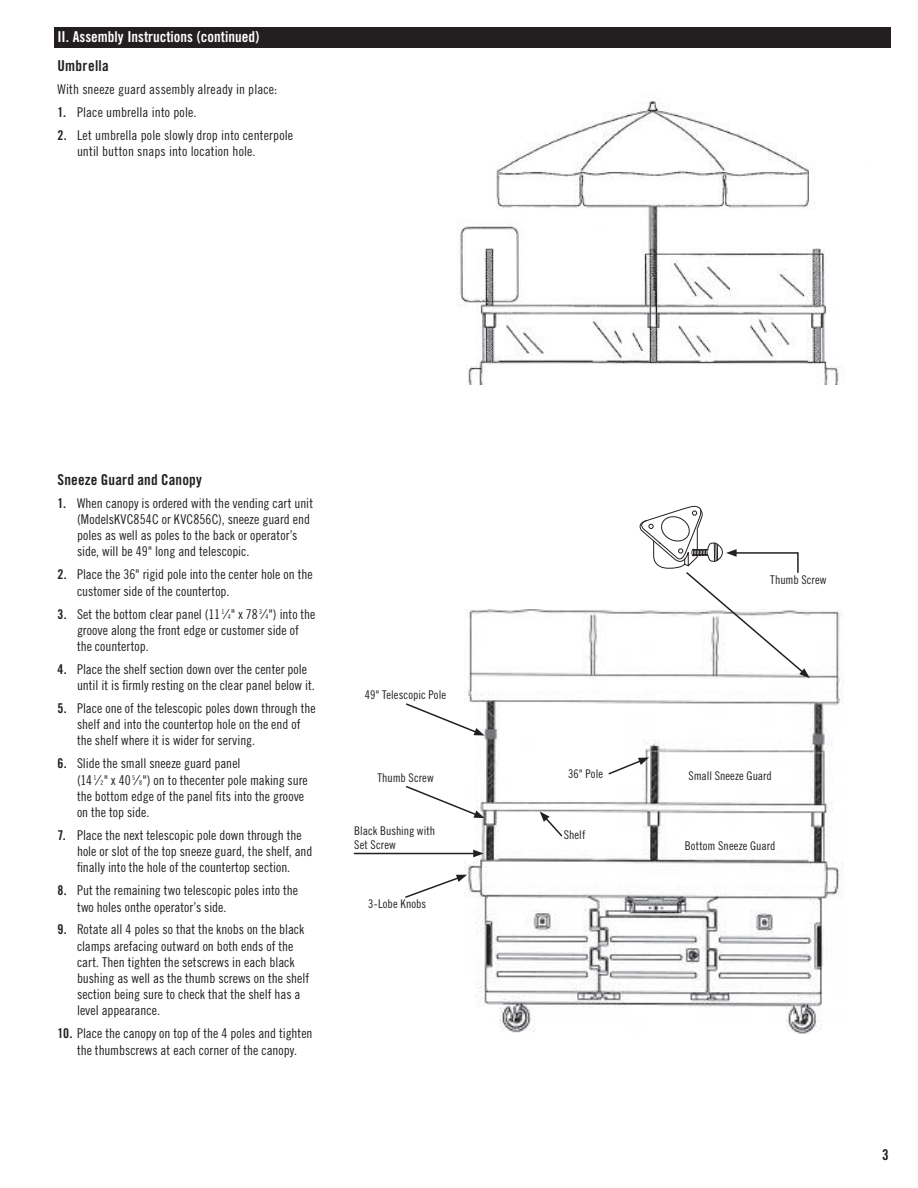
<style>
.page{position:relative;width:918px;height:1188px;background:#fff}
.page>*{position:absolute;margin:0;border:0;box-sizing:border-box;transform-origin:0 0}
.Reversed_line{font:15px "Trade Gothic LT Std Bd Cn 20";color:#fff}
.copy_no_indent{font:15px "Trade Gothic LT Std Bd Cn 20";letter-spacing:.015em;color:#231f20}
.copy_no_indent-2{font:13.5px/16.2px "Trade Gothic LT Std Cn 18";color:#231f20}
.t1{font:12px/14.4px "Trade Gothic LT Std Cn 18";letter-spacing:.005em;color:#231f20}
.s1{font-family:"Trade Gothic LT Std Bd Cn 20"}
.s2{font-size:6.75px}
</style>
<div class="page">
<div style="left:54px;top:27px;width:837px;height:20px;background:#231f20"></div>
<img style="left:457px;top:97px;width:383px;height:287px">
<img style="left:465px;top:609px;width:378px;height:425px">
<svg style="left:540px;top:811px;width:24px;height:27px"></svg>
<svg style="left:607px;top:757px;width:42px;height:19px"></svg>
<svg style="left:405px;top:875px;width:62px;height:24px"></svg>
<svg style="left:406px;top:785px;width:79px;height:33px"></svg>
<svg style="left:406px;top:702px;width:79px;height:34px"></svg>
<hr style="left:354px;top:853px;width:122px;height:1px;background:#231f20">
<svg style="left:473px;top:850px;width:11px;height:7px"></svg>
<svg style="left:639px;top:506px;width:171px;height:172px"></svg>
<p class="Reversed_line" style="left:58px;top:28px;width:203px">II. Assembly Instructions (continued)</p>
<p class="copy_no_indent" style="left:58px;top:57px;width:53px">Umbrella</p>
<p class="copy_no_indent-2" style="left:58px;top:81px;width:221px">With sneeze guard assembly already in place:</p>
<p class="copy_no_indent-2" style="left:58px;top:104px;width:141px"><span class="s1">1.</span> Place umbrella into pole.</p>
<p class="copy_no_indent-2" style="left:77px;top:127px;width:218px;text-indent:-20px"><span class="s1">2.</span> Let umbrella pole slowly drop into centerpole until button snaps into location hole.</p>
<p class="copy_no_indent" style="left:58px;top:470px;width:146px">Sneeze Guard and Canopy</p>
<p class="copy_no_indent-2" style="left:77px;top:495px;width:238px;text-indent:-20px"><span class="s1">1.</span> When canopy is ordered with the vending cart unit (ModelsKVC854C or KVC856C), sneeze guard end poles as well as poles to the back or operator’s side, will be 49" long and telescopic.</p>
<p class="copy_no_indent-2" style="left:77px;top:566px;width:237px;text-indent:-20px"><span class="s1">2.</span> Place the 36" rigid pole into the center hole on the customer side of the countertop.</p>
<p class="copy_no_indent-2" style="left:77px;top:606px;width:240px;text-indent:-20px"><span class="s1">3.</span> Set the bottom clear panel (11 <sup>1</sup>⁄<span class="s2">4</span>" x 78 <sup>3</sup>⁄<span class="s2">4</span>") into the groove along the front edge or customer side of the countertop.</p>
<p class="copy_no_indent-2" style="left:77px;top:661px;width:239px;text-indent:-20px"><span class="s1">4.</span> Place the shelf section down over the center pole until it is firmly resting on the clear panel below it.</p>
<p class="copy_no_indent-2" style="left:77px;top:700px;width:240px;text-indent:-20px"><span class="s1">5.</span> Place one of the telescopic poles down through the shelf and into the countertop hole on the end of the shelf where it is wider for serving.</p>
<p class="copy_no_indent-2" style="left:77px;top:755px;width:232px;text-indent:-20px"><span class="s1">6.</span> Slide the small sneeze guard panel<br>(14 <sup>1</sup>⁄ <span class="s2">2</span>" x 40 <sup>5</sup>⁄ <span class="s2">8</span>") on to thecenter pole making sure the bottom edge of the panel fits into the groove on the top side.</p>
<p class="copy_no_indent-2" style="left:77px;top:827px;width:237px;text-indent:-20px"><span class="s1">7.</span> Place the next telescopic pole down through the hole or slot of the top sneeze guard, the shelf, and finally into the hole of the countertop section.</p>
<p class="copy_no_indent-2" style="left:77px;top:882px;width:223px;text-indent:-20px"><span class="s1">8.</span> Put the remaining two telescopic poles into the two holes onthe operator’s side.</p>
<p class="copy_no_indent-2" style="left:77px;top:921px;width:234px;text-indent:-20px"><span class="s1">9.</span> Rotate all 4 poles so that the knobs on the black clamps arefacing outward on both ends of the cart. Then tighten the setscrews in each black bushing as well as the thumb screws on the shelf section being sure to check that the shelf has a level appearance.</p>
<p class="copy_no_indent-2" style="left:58px;top:1025px;width:257px;text-align:center"><span class="s1">10.</span> Place the canopy on top of the 4 poles and tighten the thumbscrews at each corner of the canopy.</p>
<p class="t1" style="left:365px;top:688px;width:83px">49" Telescopic Pole</p>
<p class="t1" style="left:770px;top:572px;width:58px">Thumb Screw</p>
<p class="t1" style="left:568px;top:766px;width:36px">36" Pole</p>
<p class="t1" style="left:377px;top:770px;width:58px">Thumb Screw</p>
<p class="t1" style="left:688px;top:769px;width:85px">Small Sneeze Guard</p>
<p class="t1" style="left:354px;top:823px;width:82px">Black Bushing with<br>Set Screw</p>
<p class="t1" style="left:368px;top:897px;width:59px">3-Lobe Knobs</p>
<p class="t1" style="left:564px;top:827px;width:23px">Shelf</p>
<p class="t1" style="left:685px;top:838px;width:92px">Bottom Sneeze Guard</p>
<p class="copy_no_indent" style="left:882px;top:1145px;width:8px">3</p>
</div>
